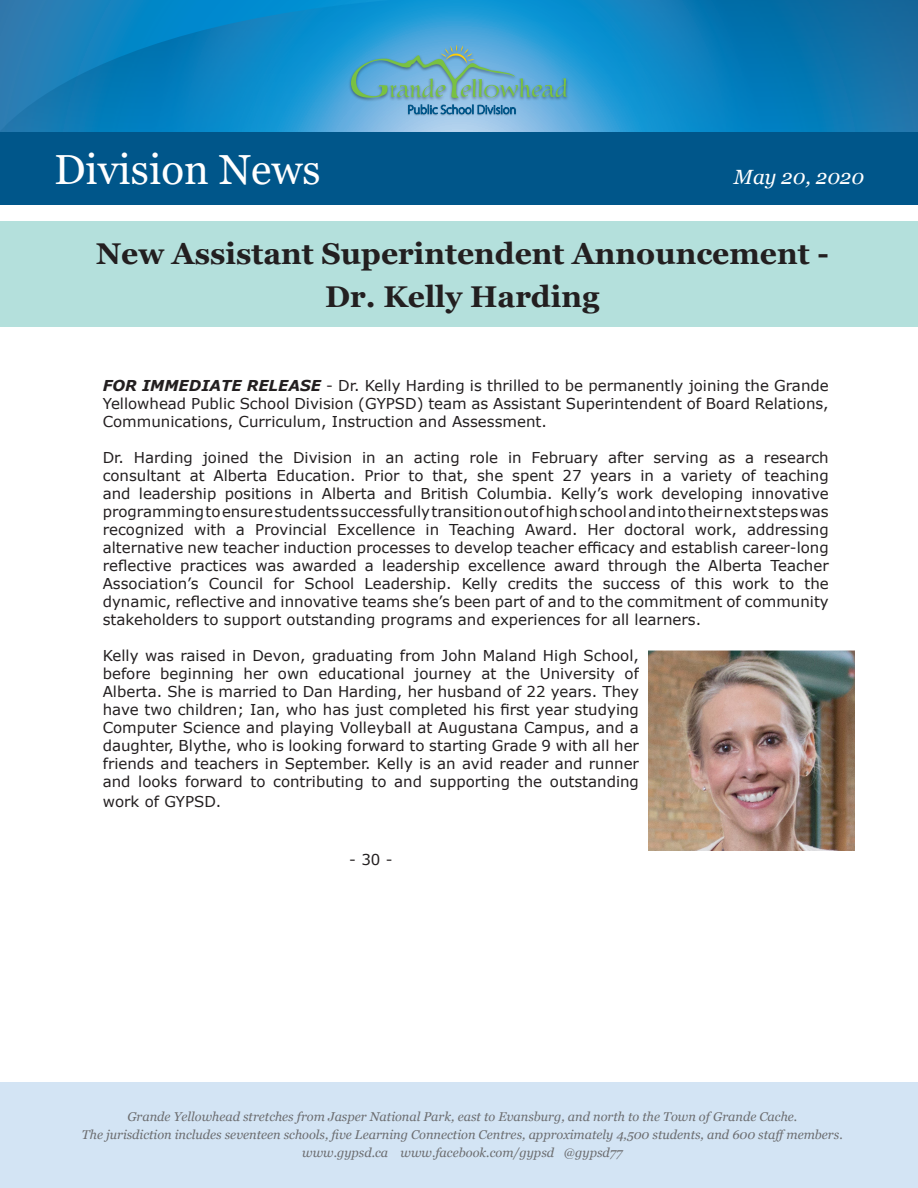
<style>
.page{position:relative;width:918px;height:1188px;background:#fff}
.page>*{position:absolute;margin:0;border:0;box-sizing:border-box;transform-origin:0 0}
.t1{font:42px "Georgia";color:#fff}
.Heading_1{font:700 30px "Georgia";color:#231f20}
.t2{font:italic 20.55px "Georgia";color:#fff}
.t3{font:15px/18px "Verdana";color:#231f20;text-align:justify}
.t4{font:italic 12.75px/18px "Georgia";color:#6c6d70;text-align:center}
.s1{font-weight:700;font-style:italic}
</style>
<div class="page">
<div style="left:0;top:1082px;width:918px;height:106px;background:#d3e4f4"></div>
<svg style="left:0;top:0;width:918px;height:132px;background:#1887c2"></svg>
<div style="left:0;top:132px;width:918px;height:72px;background:#00568a"></div>
<div style="left:407px;top:104px;width:110px;height:11px;background:#231f20;opacity:.5"></div>
<svg style="left:408px;top:105px;width:107px;height:9px"></svg>
<div style="left:348px;top:43px;width:222px;height:59px;background:#231f20;opacity:.5"></div>
<svg style="left:351px;top:45px;width:216px;height:53px;background:#64acc3"></svg>
<div style="left:0;top:221px;width:918px;height:106px;background:#b4e0dc"></div>
<img style="left:649px;top:652px;width:205px;height:198px">
<div style="left:639px;top:642px;width:225px;height:218px;border:9px solid #fff"></div>
<p class="t1" style="left:54px;top:144px;width:268px">Division News</p>
<p class="t2" style="left:734px;top:164px;width:132px">May 20, 2020</p>
<p class="Heading_1" style="left:96px;top:235px;width:734px">New Assistant Superintendent Announcement -</p>
<p class="Heading_1" style="left:325px;top:277px;width:276px">Dr. Kelly Harding</p>
<p class="t3" style="left:103px;top:377px;width:728px"><span class="s1">FOR IMMEDIATE RELEASE</span> - Dr. Kelly Harding is thrilled to be permanently joining the Grande Yellowhead Public School Division (GYPSD) team as Assistant Superintendent of Board Relations, Communications, Curriculum, Instruction and Assessment.</p>
<p class="t3" style="left:103px;top:449px;width:728px">Dr. Harding joined the Division in an acting role in February after serving as a research consultant at Alberta Education. Prior to that, she spent 27 years in a variety of teaching and leadership positions in Alberta and British Columbia. Kelly’s work developing innovative programming to ensure students successfully transition out of high school and into their next steps was recognized with a Provincial Excellence in Teaching Award. Her doctoral work, addressing alternative new teacher induction processes to develop teacher efficacy and establish career-long reflective practices was awarded a leadership excellence award through the Alberta Teacher Association’s Council for School Leadership. Kelly credits the success of this work to the dynamic, reflective and innovative teams she’s been part of and to the commitment of community stakeholders to support outstanding programs and experiences for all learners.</p>
<p class="t3" style="left:103px;top:647px;width:538px">Kelly was raised in Devon, graduating from John Maland High School, before beginning her own educational journey at the University of Alberta. She is married to Dan Harding, her husband of 22 years. They have two children; Ian, who has just completed his first year studying Computer Science and playing Volleyball at Augustana Campus, and a daughter, Blythe, who is looking forward to starting Grade 9 with all her friends and teachers in September. Kelly is an avid reader and runner and looks forward to contributing to and supporting the outstanding</p>
<p class="t3" style="left:103px;top:792px;width:120px">work of GYPSD.</p>
<p class="t3" style="left:349px;top:851px;width:45px">- 30 -</p>
<p class="t4" style="left:82px;top:1108px;width:762px">Grande Yellowhead stretches from Jasper National Park, east to Evansburg, and north to the Town of Grande Cache.<br>The jurisdiction includes seventeen schools, five Learning Connection Centres, approximately 4,500 students, and 600 staffmembers.</p>
<p class="t4" style="left:302px;top:1144px;width:322px">www.gypsd.ca www.facebook.com/gypsd @gypsd77</p>
</div>
